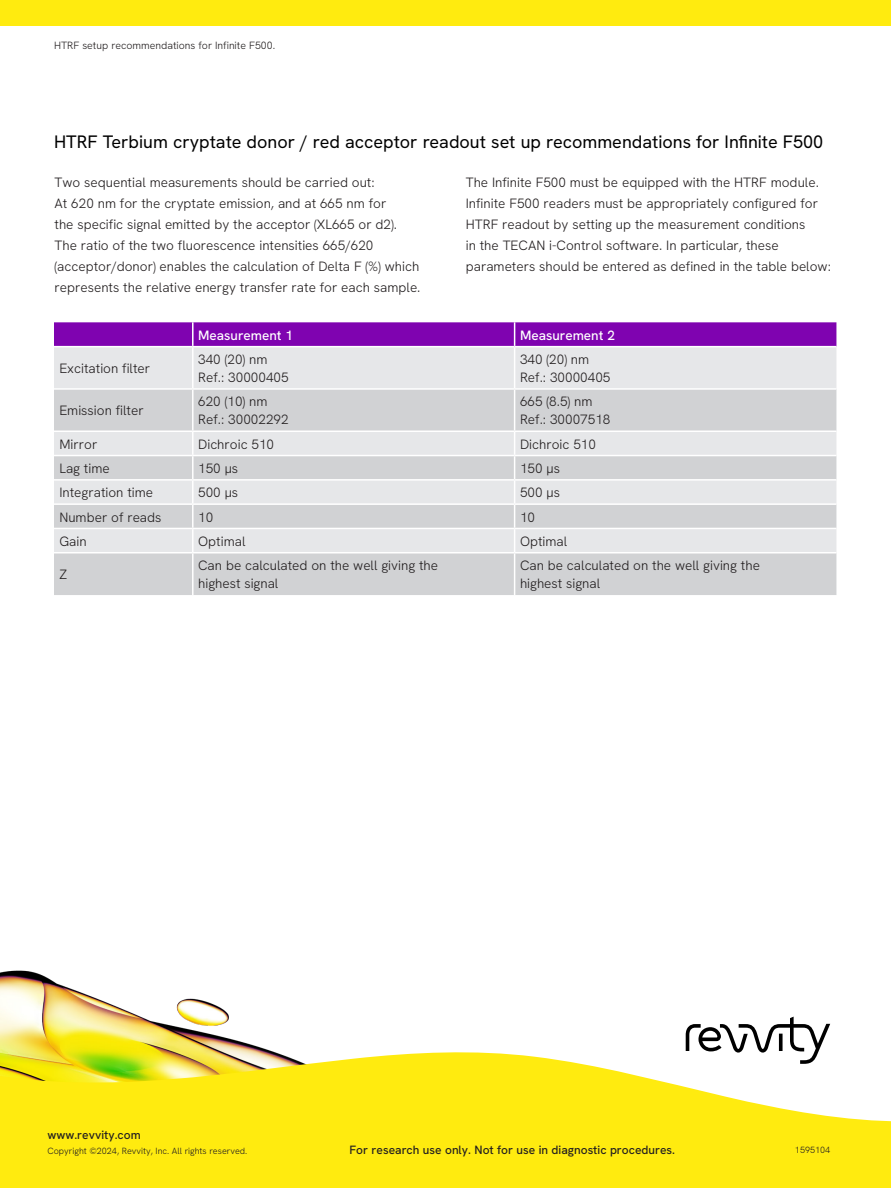
<style>
.page{position:relative;width:891px;height:1188px;background:#fff}
.page>*{position:absolute;margin:0;border:0;box-sizing:border-box;transform-origin:0 0}
.t1{font:18px "Hanken Grotesk";color:#000}
.t2{font:300 13.5px/21px "Hanken Grotesk";color:#231f20}
.t3{font:500 13.5px "Hanken Grotesk";color:#fff}
.Signoff_Address{font:500 12px "Hanken Grotesk";color:#231f20}
.t4{font:300 10.5px "Hanken Grotesk";color:#231f20}
.t5{font:500 10.5px "Hanken Grotesk";letter-spacing:.05em;color:#231f20}
.t6{font:300 9px "Hanken Grotesk";color:#231f20}
</style>
<div class="page">
<div style="left:0;top:0;width:891px;height:26px;background:#ffeb0f"></div>
<img style="left:0;top:970px;width:265px;height:79px">
<svg style="left:0;top:1049px;width:891px;height:139px;background:#fcec2f"></svg>
<svg style="left:686px;top:1017px;width:144px;height:47px"></svg>
<div style="left:54px;top:347px;width:782px;height:41px;background:#e6e7e9"></div>
<svg style="left:54px;top:390px;width:782px;height:205px;background:#d8d9db"></svg>
<svg style="left:54px;top:322px;width:782px;height:24px;background:#8208b1"></svg>
<hr style="left:192px;top:347px;width:2px;height:41px;background:#fff">
<hr style="left:514px;top:347px;width:1px;height:41px;background:#fff">
<hr style="left:192px;top:390px;width:2px;height:40px;background:#fff">
<hr style="left:514px;top:390px;width:1px;height:40px;background:#fff">
<hr style="left:54px;top:430px;width:139px;height:2px;background:#fff">
<hr style="left:193px;top:430px;width:322px;height:2px;background:#fff">
<hr style="left:192px;top:432px;width:2px;height:23px;background:#fff">
<hr style="left:515px;top:430px;width:321px;height:2px;background:#fff">
<hr style="left:54px;top:455px;width:139px;height:1px;background:#fff">
<hr style="left:193px;top:455px;width:322px;height:1px;background:#fff">
<hr style="left:192px;top:456px;width:2px;height:23px;background:#fff">
<hr style="left:515px;top:455px;width:321px;height:1px;background:#fff">
<hr style="left:54px;top:479px;width:139px;height:2px;background:#fff">
<hr style="left:193px;top:479px;width:322px;height:2px;background:#fff">
<hr style="left:192px;top:481px;width:2px;height:22px;background:#fff">
<hr style="left:515px;top:479px;width:321px;height:2px;background:#fff">
<hr style="left:54px;top:503px;width:139px;height:2px;background:#fff">
<hr style="left:193px;top:503px;width:322px;height:2px;background:#fff">
<hr style="left:192px;top:505px;width:2px;height:23px;background:#fff">
<hr style="left:515px;top:503px;width:321px;height:2px;background:#fff">
<hr style="left:54px;top:528px;width:139px;height:1px;background:#fff">
<hr style="left:193px;top:528px;width:322px;height:1px;background:#fff">
<hr style="left:192px;top:529px;width:2px;height:23px;background:#fff">
<hr style="left:515px;top:528px;width:321px;height:1px;background:#fff">
<svg style="left:514px;top:432px;width:1px;height:120px"></svg>
<hr style="left:54px;top:552px;width:139px;height:2px;background:#fff">
<hr style="left:193px;top:552px;width:322px;height:2px;background:#fff">
<hr style="left:192px;top:554px;width:2px;height:41px;background:#fff">
<hr style="left:515px;top:552px;width:321px;height:2px;background:#fff">
<hr style="left:514px;top:554px;width:1px;height:41px;background:#fff">
<p class="t4" style="left:54px;top:39px;width:223px">HTRF setup recommendations for Infinite F500.</p>
<p class="t1" style="left:54px;top:130px;width:771px">HTRF Terbium cryptate donor / red acceptor readout set up recommendations for Infinite F500</p>
<p class="t2" style="left:55px;top:172px;width:367px">Two sequential measurements should be carried out:<br>At 620 nm for the cryptate emission, and at 665 nm for<br>the specific signal emitted by the acceptor (XL665 or d2).<br>The ratio of the two fluorescence intensities 665/620 (acceptor/donor) enables the calculation of Delta F (%) which represents the relative energy transfer rate for each sample.</p>
<p class="t2" style="left:466px;top:172px;width:367px">The Infinite F500 must be equipped with the HTRF module.<br>Infinite F500 readers must be appropriately configured for HTRF readout by setting up the measurement conditions<br>in the TECAN i-Control software. In particular, these parameters should be entered as defined in the table below:</p>
<p class="t2" style="left:59px;top:358px;width:92px">Excitation filter</p>
<p class="t2" style="left:59px;top:400px;width:86px">Emission filter</p>
<p class="t3" style="left:198px;top:326px;width:96px">Measurement 1</p>
<p class="t3" style="left:520px;top:326px;width:96px">Measurement 2</p>
<p class="t2" style="left:198px;top:349px;width:71px">340 (20) nm</p>
<p class="t2" style="left:198px;top:367px;width:92px">Ref.: 30000405</p>
<p class="t2" style="left:198px;top:391px;width:71px">620 (10) nm</p>
<p class="t2" style="left:198px;top:409px;width:92px">Ref.: 30002292</p>
<p class="t2" style="left:520px;top:349px;width:71px">340 (20) nm</p>
<p class="t2" style="left:520px;top:367px;width:92px">Ref.: 30000405</p>
<p class="t2" style="left:520px;top:391px;width:74px">665 (8.5) nm</p>
<p class="t2" style="left:520px;top:409px;width:92px">Ref.: 30007518</p>
<p class="t2" style="left:59px;top:433px;width:40px">Mirror</p>
<p class="t2" style="left:198px;top:433px;width:78px">Dichroic 510</p>
<p class="t2" style="left:520px;top:433px;width:78px">Dichroic 510</p>
<p class="t2" style="left:59px;top:457px;width:52px">Lag time</p>
<p class="t2" style="left:198px;top:457px;width:42px">150 μs</p>
<p class="t2" style="left:520px;top:457px;width:42px">150 μs</p>
<p class="t2" style="left:59px;top:482px;width:95px">Integration time</p>
<p class="t2" style="left:198px;top:482px;width:42px">500 μs</p>
<p class="t2" style="left:520px;top:482px;width:42px">500 μs</p>
<p class="t2" style="left:59px;top:506px;width:104px">Number of reads</p>
<p class="t2" style="left:198px;top:506px;width:17px">10</p>
<p class="t2" style="left:520px;top:506px;width:17px">10</p>
<p class="t2" style="left:59px;top:530px;width:29px">Gain</p>
<p class="t2" style="left:198px;top:530px;width:49px">Optimal</p>
<p class="t2" style="left:520px;top:530px;width:49px">Optimal</p>
<p class="t2" style="left:59px;top:564px;width:9px">Z</p>
<p class="t2" style="left:198px;top:556px;width:241px;line-height:18px">Can be calculated on the well giving the highest signal</p>
<p class="t2" style="left:520px;top:556px;width:241px;line-height:18px">Can be calculated on the well giving the highest signal</p>
<p class="Signoff_Address" style="left:47px;top:1127px;width:95px">www.revvity.com</p>
<p class="t6" style="left:47px;top:1145px;width:202px">Copyright ©2024, Revvity, Inc. All rights reserved.</p>
<p class="Signoff_Address" style="left:350px;top:1142px;width:327px">For research use only. Not for use in diagnostic procedures.</p>
<p class="t6" style="left:795px;top:1144px;width:37px">1595104</p>
<p class="t5" style="left:54px;top:1147px;width:90px">www.revvity.com</p>
</div>
